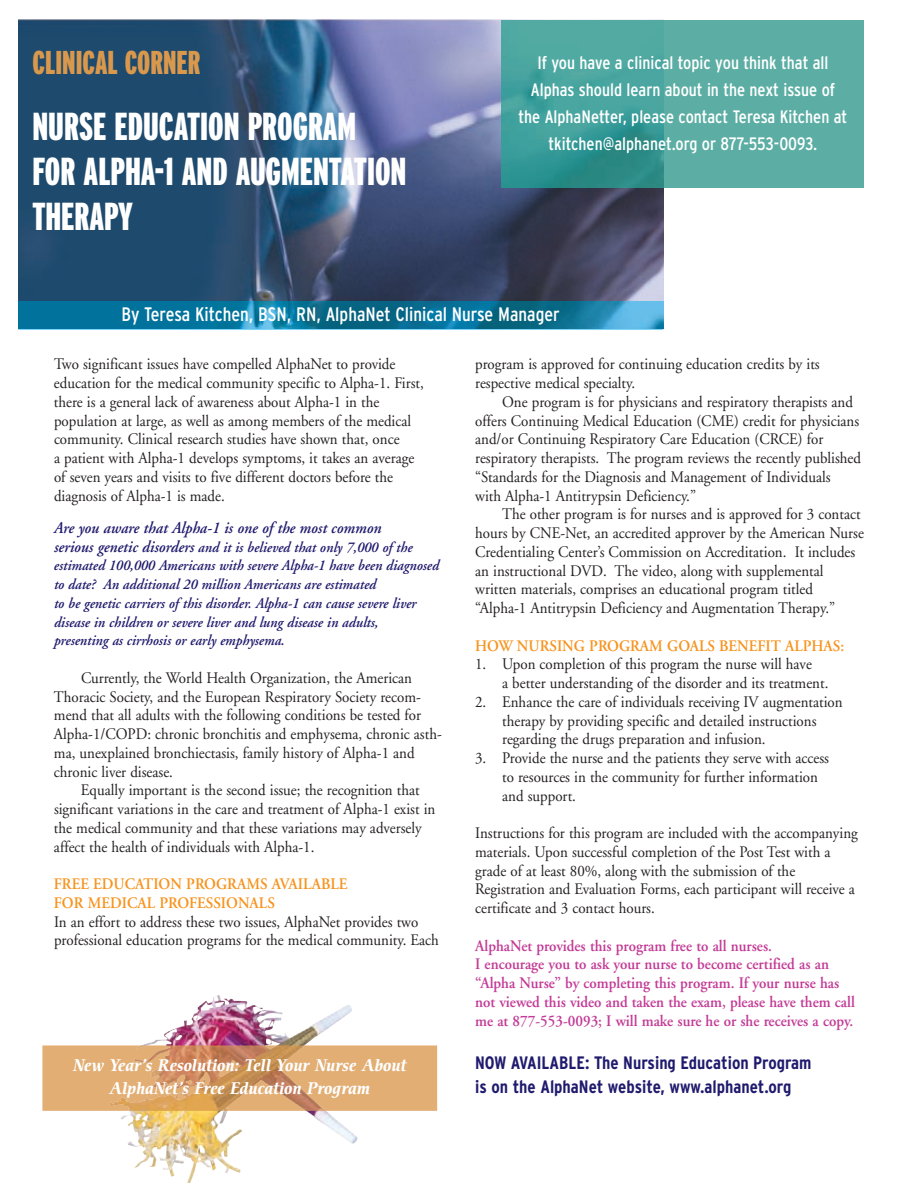
<style>
.page{position:relative;width:918px;height:1188px;background:#fff}
.page>*{position:absolute;margin:0;border:0;box-sizing:border-box;transform-origin:0 0}
.t1{font:900 extra-condensed 39px/45px "Interstate";color:#fff}
.t2{font:900 extra-condensed 33px "Interstate";color:#da984d}
.t3{font:condensed 19.5px "Interstate";color:#fff}
.t4{font:condensed 18px/27px "Interstate";color:#fff;text-align:center}
.t5{font:700 condensed 18px/24px "Interstate";color:#1f1a6d}
.t6{font:italic 700 16.5px/22.5px "Cerigo";color:#fff;text-align:center;scale:.95 1}
.t7{font:italic 600 16.5px "Adobe Garamond";color:#1f1a6d;scale:.93 1}
.t8{font:16.05px/18.8px "Adobe Garamond";color:#231f20;scale:.93 1}
.t9{font:600 16.05px/18.8px "Adobe Garamond";color:#c33b96;scale:.93 1}
.t10{font:600 16.05px/18.8px "Adobe Garamond";color:#f7931d;scale:.93 1}
.t11{font:italic 600 15px/18.8px "Adobe Garamond";color:#1f1a6d;scale:.93 1}
.s1{font-size:16.5px}
</style>
<div class="page">
<img style="left:18px;top:19px;width:645px;height:282px">
<svg style="left:18px;top:329px;width:645px;height:1px"></svg>
<img style="left:18px;top:301px;width:645px;height:28px">
<div style="left:663px;top:20px;width:201px;height:168px;background:#5caea4"></div>
<img style="left:502px;top:20px;width:161px;height:168px">
<img style="left:127px;top:1111px;width:197px;height:71px">
<div style="left:42px;top:1045px;width:395px;height:66px;background:#e2ae74"></div>
<img style="left:109px;top:1045px;width:217px;height:66px">
<h2 class="t2" style="left:32px;top:43px;width:170px">CLINICAL CORNER</h2>
<h1 class="t1" style="left:32px;top:104px;width:376px">NURSE EDUCATION PROGRAM<br>FOR ALPHA-1 AND AUGMENTATION<br>THERAPY</h1>
<p class="t4" style="left:518px;top:49px;width:330px">If you have a clinical topic you think that all Alphas should learn about in the next issue of the AlphaNetter, please contact Teresa Kitchen at tkitchen@alphanet.org or 877-553-0093.</p>
<p class="t3" style="left:122px;top:303px;width:440px">By Teresa Kitchen, BSN, RN, AlphaNet Clinical Nurse Manager</p>
<p class="t8" style="left:54px;top:356px;width:399px">Two significant issues have compelled AlphaNet to provide education for the medical community specific to Alpha-1. First, there is a general lack of awareness about Alpha-1 in the population at large, as well as among members of the medical community. Clinical research studies have shown that, once<br>a patient with Alpha-1 develops symptoms, it takes an average of seven years and visits to five different doctors before the diagnosis of Alpha-1 is made.</p>
<p class="t7" style="left:54px;top:521px;width:354px">Are you aware that Alpha-1 is one of the most common</p>
<p class="t11" style="left:54px;top:539px;width:415px"><span class="s1">serious genetic disorders</span> and it is believed that only 7,000 of the estimated 100,000 Americans with severe Alpha-1 have been diagnosed to date? An additional 20 million Americans are estimated<br>to be genetic carriers of this disorder. Alpha-1 can cause severe liver disease in children or severe liver and lung disease in adults,<br>presenting as cirrhosis or early emphysema.</p>
<p class="t8" style="left:54px;top:670px;width:418px;text-indent:27px">Currently, the World Health Organization, the American Thoracic Society, and the European Respiratory Society recom&shy;mend that all adults with the following conditions be tested for Alpha-1/COPD: chronic bronchitis and emphysema, chronic asth&shy;ma, unexplained bronchiectasis, family history of Alpha-1 and chronic liver disease.</p>
<p class="t8" style="left:54px;top:782px;width:412px;text-indent:27px">Equally important is the second issue; the recognition that significant variations in the care and treatment of Alpha-1 exist in the medical community and that these variations may adversely affect the health of individuals with Alpha-1.</p>
<p class="t10" style="left:54px;top:876px;width:317px">FREE EDUCATION PROGRAMS AVAILABLE<br>FOR MEDICAL PROFESSIONALS</p>
<p class="t8" style="left:54px;top:913px;width:415px">In an effort to address these two issues, AlphaNet provides two professional education programs for the medical community. Each</p>
<p class="t8" style="left:475px;top:356px;width:372px">program is approved for continuing education credits by its respective medical specialty.</p>
<p class="t8" style="left:475px;top:394px;width:417px;text-indent:27px">One program is for physicians and respiratory therapists and offers Continuing Medical Education (CME) credit for physicians and/or Continuing Respiratory Care Education (CRCE) for respiratory therapists. The program reviews the recently published “Standards for the Diagnosis and Management of Individuals<br>with Alpha-1 Antitrypsin Deficiency.”</p>
<p class="t8" style="left:475px;top:506px;width:420px;text-indent:27px">The other program is for nurses and is approved for 3 contact hours by CNE-Net, an accredited approver by the American Nurse Credentialing Center’s Commission on Accreditation. It includes an instructional DVD. The video, along with supplemental written materials, comprises an educational program titled “Alpha-1 Antitrypsin Deficiency and Augmentation Therapy.”</p>
<p class="t10" style="left:475px;top:637px;width:398px">HOW NURSING PROGRAM GOALS BENEFIT ALPHAS:</p>
<p class="t8" style="left:502px;top:656px;width:352px;text-indent:-27px">1. Upon completion of this program the nurse will have<br>a better understanding of the disorder and its treatment.</p>
<p class="t8" style="left:502px;top:694px;width:368px;text-indent:-27px">2. Enhance the care of individuals receiving IV augmentation therapy by providing specific and detailed instructions regarding the drugs preparation and infusion.</p>
<p class="t8" style="left:502px;top:750px;width:353px;text-indent:-27px">3. Provide the nurse and the patients they serve with access to resources in the community for further information and support.</p>
<p class="t8" style="left:475px;top:825px;width:413px">Instructions for this program are included with the accompanying materials. Upon successful completion of the Post Test with a grade of at least 80%, along with the submission of the Registration and Evaluation Forms, each participant will receive a certificate and 3 contact hours.</p>
<p class="t9" style="left:475px;top:937px;width:410px">AlphaNet provides this program free to all nurses.<br>I encourage you to ask your nurse to become certified as an “Alpha Nurse” by completing this program. If your nurse has not viewed this video and taken the exam, please have them call me at 877-553-0093; I will make sure he or she receives a copy.</p>
<p class="t5" style="left:475px;top:1051px;width:338px">NOW AVAILABLE: The Nursing Education Program is on the AlphaNet website, www.alphanet.org</p>
<p class="t6" style="left:73px;top:1055px;width:353px">New Year’s Resolution: Tell Your Nurse About<br>AlphaNet’s Free Education Program</p>
</div>
